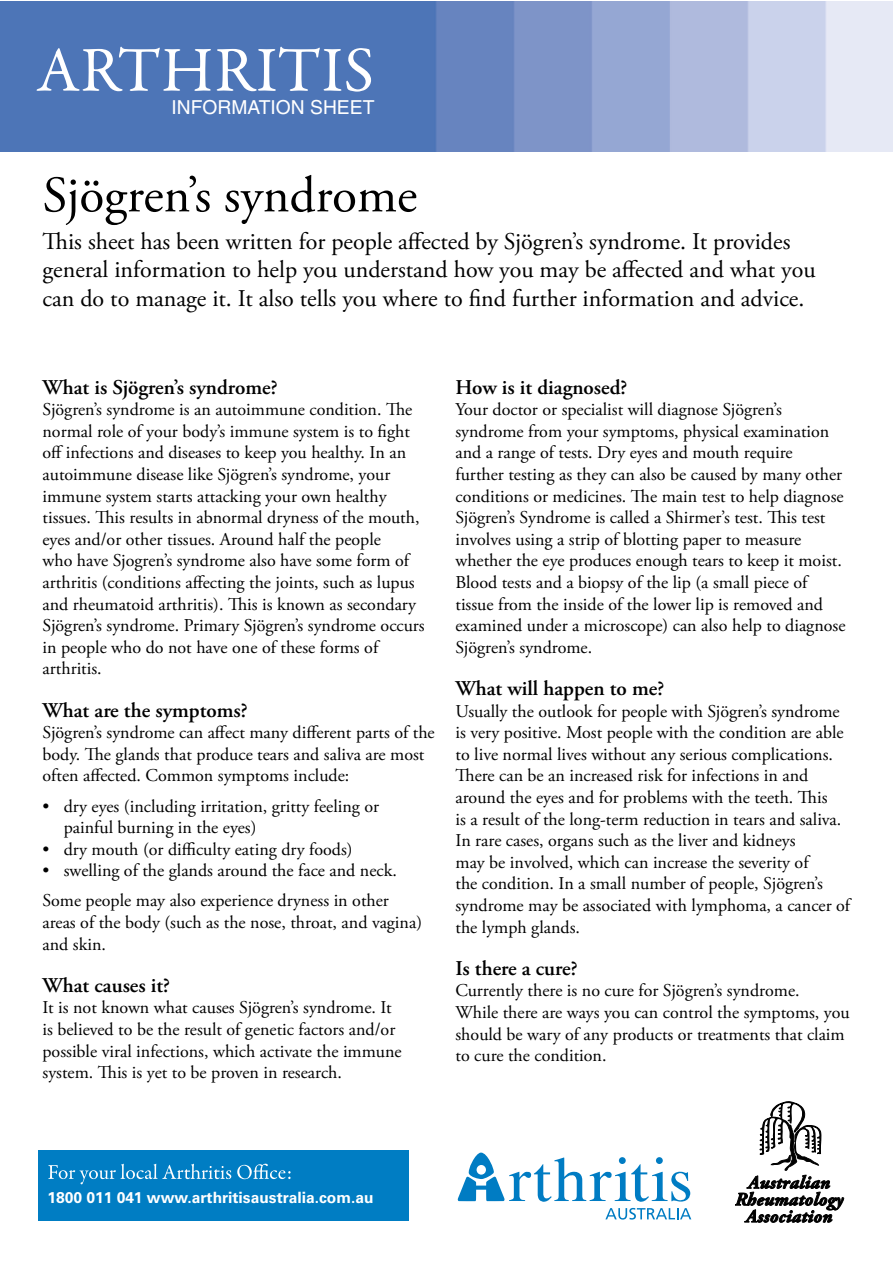
<style>
.page{position:relative;width:893px;height:1263px;background:#fff}
.page>*{position:absolute;margin:0;border:0;box-sizing:border-box;transform-origin:0 0}
.t1{font:64.2px "Garamond Premr Pro";letter-spacing:.01em;color:#fff}
.t2{font:51px "Adobe Garamond Pro";color:#000}
.t3{font:24px/28.8px "Adobe Garamond Pro";color:#000}
.t4{font:600 21px "Adobe Garamond Pro";color:#000}
.t5{font:19.2px "Helvetica";color:#fff}
.t6{font:18px/21.6px "Adobe Garamond Pro";color:#000}
.t7{font:700 15.6px "Univers";color:#fff}
</style>
<div class="page">
<svg style="left:735px;top:1101px;width:109px;height:122px"></svg>
<img style="left:0;top:1px;width:892px;height:151px">
<svg style="left:457px;top:1152px;width:234px;height:50px"></svg>
<svg style="left:605px;top:1208px;width:86px;height:11px"></svg>
<div style="left:38px;top:1150px;width:370px;height:71px;background:#007dc3"></div>
<svg style="left:48px;top:1164px;width:243px;height:20px"></svg>
<h1 class="t1" style="left:36px;top:32px;width:339px">ARTHRITIS</h1>
<p class="t5" style="left:171px;top:96px;width:204px">INFORMATION SHEET</p>
<h2 class="t2" style="left:43px;top:165px;width:376px">Sjögren’s syndrome</h2>
<p class="t3" style="left:43px;top:227px;width:775px">This sheet has been written for people affected by Sjögren’s syndrome. It provides general information to help you understand how you may be affected and what you can do to manage it. It also tells you where to find further information and advice.</p>
<p class="t4" style="left:43px;top:375px;width:237px">What is Sjögren’s syndrome?</p>
<p class="t6" style="left:43px;top:399px;width:384px">Sjögren’s syndrome is an autoimmune condition. The normal role of your body’s immune system is to fight off infections and diseases to keep you healthy. In an autoimmune disease like Sjögren’s syndrome, your immune system starts attacking your own healthy tissues. This results in abnormal dryness of the mouth, eyes and/or other tissues. Around half the people<br>who have Sjogren’s syndrome also have some form of arthritis (conditions affecting the joints, such as lupus and rheumatoid arthritis). This is known as secondary Sjögren’s syndrome. Primary Sjögren’s syndrome occurs in people who do not have one of these forms of arthritis.</p>
<p class="t4" style="left:43px;top:698px;width:207px">What are the symptoms?</p>
<p class="t6" style="left:43px;top:722px;width:394px">Sjögren’s syndrome can affect many different parts of the body. The glands that produce tears and saliva are most often affected. Common symptoms include:</p>
<p class="t6" style="left:64px;top:796px;width:317px;text-indent:-21px">• dry eyes (including irritation, gritty feeling or painful burning in the eyes)</p>
<p class="t6" style="left:43px;top:839px;width:312px">• dry mouth (or difficulty eating dry foods)</p>
<p class="t6" style="left:43px;top:856px;width:356px;line-height:30.2px">• swelling of the glands around the face and neck.<br>Some people may also experience dryness in other</p>
<p class="t6" style="left:43px;top:912px;width:381px">areas of the body (such as the nose, throat, and vagina) and skin.</p>
<p class="t4" style="left:43px;top:973px;width:129px">What causes it?</p>
<p class="t6" style="left:43px;top:997px;width:361px">It is not known what causes Sjögren’s syndrome. It is believed to be the result of genetic factors and/or possible viral infections, which activate the immune system. This is yet to be proven in research.</p>
<p class="t4" style="left:455px;top:375px;width:173px">How is it diagnosed?</p>
<p class="t6" style="left:455px;top:399px;width:391px">Your doctor or specialist will diagnose Sjögren’s syndrome from your symptoms, physical examination and a range of tests. Dry eyes and mouth require further testing as they can also be caused by many other conditions or medicines. The main test to help diagnose Sjögren’s Syndrome is called a Shirmer’s test. This test involves using a strip of blotting paper to measure whether the eye produces enough tears to keep it moist.<br>Blood tests and a biopsy of the lip (a small piece of tissue from the inside of the lower lip is removed and examined under a microscope) can also help to diagnose Sjögren’s syndrome.</p>
<p class="t4" style="left:455px;top:676px;width:210px">What will happen to me?</p>
<p class="t6" style="left:455px;top:701px;width:396px">Usually the outlook for people with Sjögren’s syndrome is very positive. Most people with the condition are able to live normal lives without any serious complications.<br>There can be an increased risk for infections in and around the eyes and for problems with the teeth. This<br>is a result of the long-term reduction in tears and saliva.<br>In rare cases, organs such as the liver and kidneys<br>may be involved, which can increase the severity of<br>the condition. In a small number of people, Sjögren’s syndrome may be associated with lymphoma, a cancer of the lymph glands.</p>
<p class="t4" style="left:455px;top:956px;width:124px">Is there a cure?</p>
<p class="t6" style="left:455px;top:980px;width:396px">Currently there is no cure for Sjögren’s syndrome.<br>While there are ways you can control the symptoms, you should be wary of any products or treatments that claim to cure the condition.</p>
<p class="t7" style="left:47px;top:1188px;width:328px">1800 011 041 www.arthritisaustralia.com.au</p>
</div>
